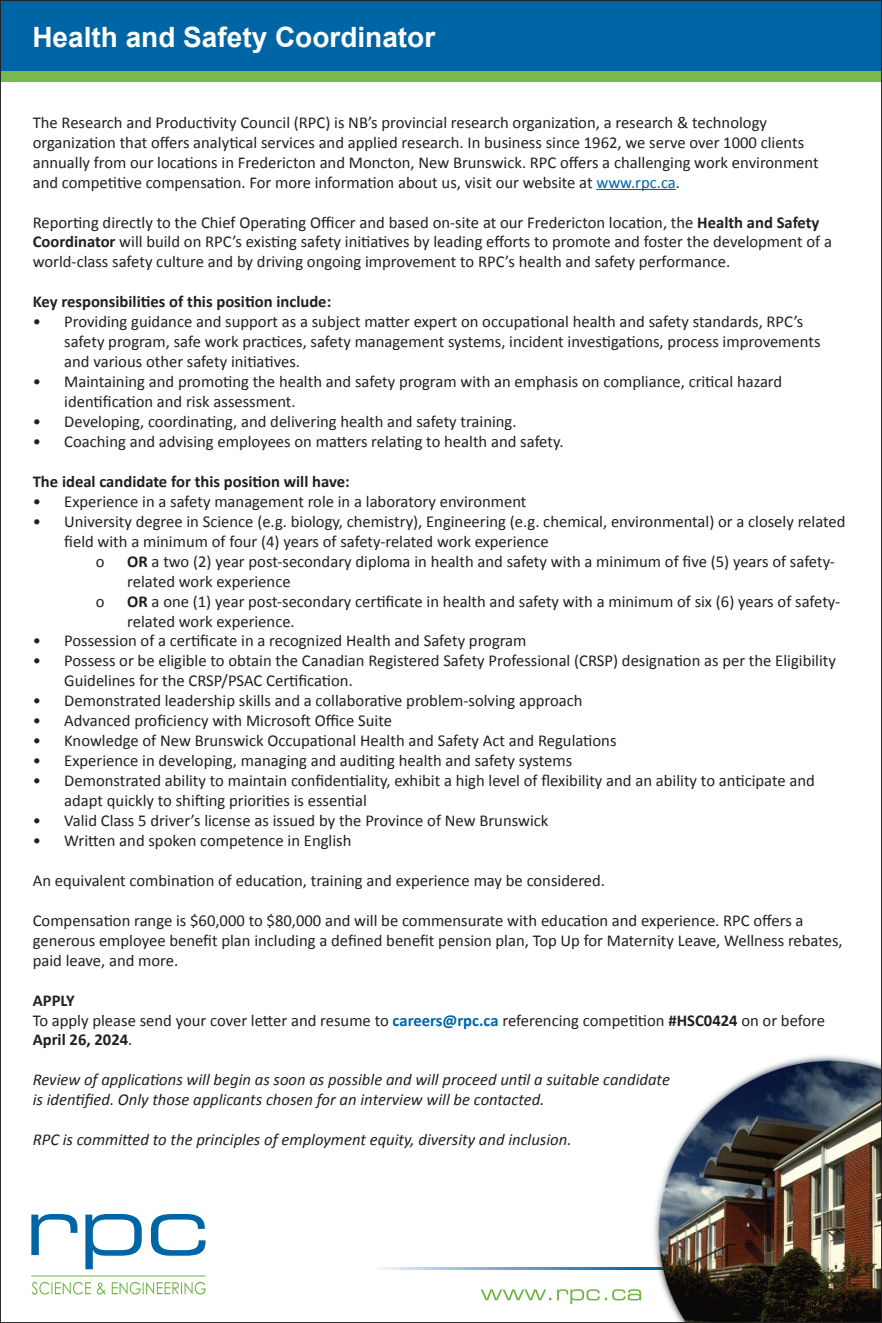
<style>
.page{position:relative;width:882px;height:1323px;background:#fff}
.page>*{position:absolute;margin:0;border:0;box-sizing:border-box;transform-origin:0 0}
.t1{font:700 28px "Arial";color:#fff}
.t2{font:16.62px/19.9px "Calibri";color:#231f20}
.t3{font:italic 16.62px "Calibri";color:#231f20}
.t4{font:700 16.62px "Calibri";color:#231f20}
.s1{color:#0065a4}
.s2{font-weight:700}
.s3{font-weight:700;color:#0065a4}
</style>
<div class="page">
<div style="left:0;top:18px;width:882px;height:64px;background:#79b94c"></div>
<div style="left:0;top:0;width:882px;height:70px;background:#0065a4"></div>
<hr style="left:596px;top:189px;width:80px;height:1px;background:#0065a4">
<img style="left:172px;top:1055px;width:708px;height:266px">
<svg style="left:481px;top:1289px;width:160px;height:15px"></svg>
<svg style="left:31px;top:1214px;width:175px;height:55px"></svg>
<hr style="left:31px;top:1276px;width:175px;height:1px;background:#6cb43f">
<svg style="left:32px;top:1282px;width:174px;height:13px"></svg>
<p class="t1" style="left:32px;top:19px;width:404px">Health and Safety Coordinator</p>
<p class="t2" style="left:33px;top:112px;width:787px">The Research and Productivity Council (RPC) is NB’s provincial research organization, a research &amp; technology organization that offers analytical services and applied research. In business since 1962, we serve over 1000 clients annually from our locations in Fredericton and Moncton, New Brunswick. RPC offers a challenging work environment and competitive compensation. For more information about us, visit our website at <span class="s1">www.rpc.ca</span>.</p>
<p class="t2" style="left:33px;top:212px;width:801px">Reporting directly to the Chief Operating Officer and based on-site at our Fredericton location, the <span class="s2">Health and Safety<br>Coordinator</span> will build on RPC’s existing safety initiatives by leading efforts to promote and foster the development of a world-class safety culture and by driving ongoing improvement to RPC’s health and safety performance.</p>
<p class="t4" style="left:33px;top:290px;width:300px">Key responsibilities of this position include:</p>
<p class="t2" style="left:64px;top:311px;width:758px;text-indent:-32px">• Providing guidance and support as a subject matter expert on occupational health and safety standards, RPC’s safety program, safe work practices, safety management systems, incident investigations, process improvements and various other safety initiatives.</p>
<p class="t2" style="left:64px;top:371px;width:720px;text-indent:-32px">• Maintaining and promoting the health and safety program with an emphasis on compliance, critical hazard identification and risk assessment.</p>
<p class="t2" style="left:33px;top:411px;width:485px">• Developing, coordinating, and delivering health and safety training.</p>
<p class="t2" style="left:33px;top:431px;width:532px">• Coaching and advising employees on matters relating to health and safety.</p>
<p class="t4" style="left:33px;top:470px;width:319px">The ideal candidate for this position will have:</p>
<p class="t2" style="left:33px;top:491px;width:495px">• Experience in a safety management role in a laboratory environment</p>
<p class="t2" style="left:64px;top:511px;width:783px;text-indent:-32px">• University degree in Science (e.g. biology, chemistry), Engineering (e.g. chemical, environmental) or a closely related field with a minimum of four (4) years of safety-related work experience</p>
<p class="t2" style="left:96px;top:551px;width:10px">o</p>
<p class="t2" style="left:127px;top:551px;width:709px"><span class="s2">OR</span> a two (2) year post-secondary diploma in health and safety with a minimum of five (5) years of safety&shy;related work experience</p>
<p class="t2" style="left:96px;top:591px;width:10px">o</p>
<p class="t2" style="left:127px;top:591px;width:714px"><span class="s2">OR</span> a one (1) year post-secondary certificate in health and safety with a minimum of six (6) years of safety&shy;related work experience.</p>
<p class="t2" style="left:33px;top:631px;width:495px">• Possession of a certificate in a recognized Health and Safety program</p>
<p class="t2" style="left:64px;top:650px;width:773px;text-indent:-32px">• Possess or be eligible to obtain the Canadian Registered Safety Professional (CRSP) designation as per the Eligibility<br>Guidelines for the CRSP/PSAC Certification.</p>
<p class="t2" style="left:33px;top:690px;width:551px">• Demonstrated leadership skills and a collaborative problem-solving approach</p>
<p class="t2" style="left:33px;top:710px;width:361px">• Advanced proficiency with Microsoft Office Suite</p>
<p class="t2" style="left:33px;top:730px;width:585px">• Knowledge of New Brunswick Occupational Health and Safety Act and Regulations</p>
<p class="t2" style="left:33px;top:750px;width:541px">• Experience in developing, managing and auditing health and safety systems</p>
<p class="t2" style="left:64px;top:770px;width:752px;text-indent:-32px">• Demonstrated ability to maintain confidentiality, exhibit a high level of flexibility and an ability to anticipate and adapt quickly to shifting priorities is essential</p>
<p class="t2" style="left:33px;top:810px;width:517px">• Valid Class 5 driver’s license as issued by the Province of New Brunswick</p>
<p class="t2" style="left:33px;top:830px;width:320px">• Written and spoken competence in English</p>
<p class="t2" style="left:33px;top:870px;width:574px">An equivalent combination of education, training and experience may be considered.</p>
<p class="t2" style="left:33px;top:910px;width:812px">Compensation range is $60,000 to $80,000 and will be commensurate with education and experience. RPC offers a generous employee benefit plan including a defined benefit pension plan, Top Up for Maternity Leave, Wellness rebates, paid leave, and more.</p>
<p class="t4" style="left:33px;top:988px;width:43px">APPLY</p>
<p class="t2" style="left:33px;top:1010px;width:794px">To apply please send your cover letter and resume to <span class="s3">careers@rpc.ca</span> referencing competition <span class="s2">#HSC0424</span> on or before<br><span class="s2">April 26, 2024</span>.</p>
<p class="t3" style="left:33px;top:1068px;width:639px">Review of applications will begin as soon as possible and will proceed until a suitable candidate</p>
<p class="t3" style="left:33px;top:1088px;width:513px">is identified. Only those applicants chosen for an interview will be contacted.</p>
<p class="t3" style="left:33px;top:1128px;width:540px">RPC is committed to the principles of employment equity, diversity and inclusion.</p>
</div>
